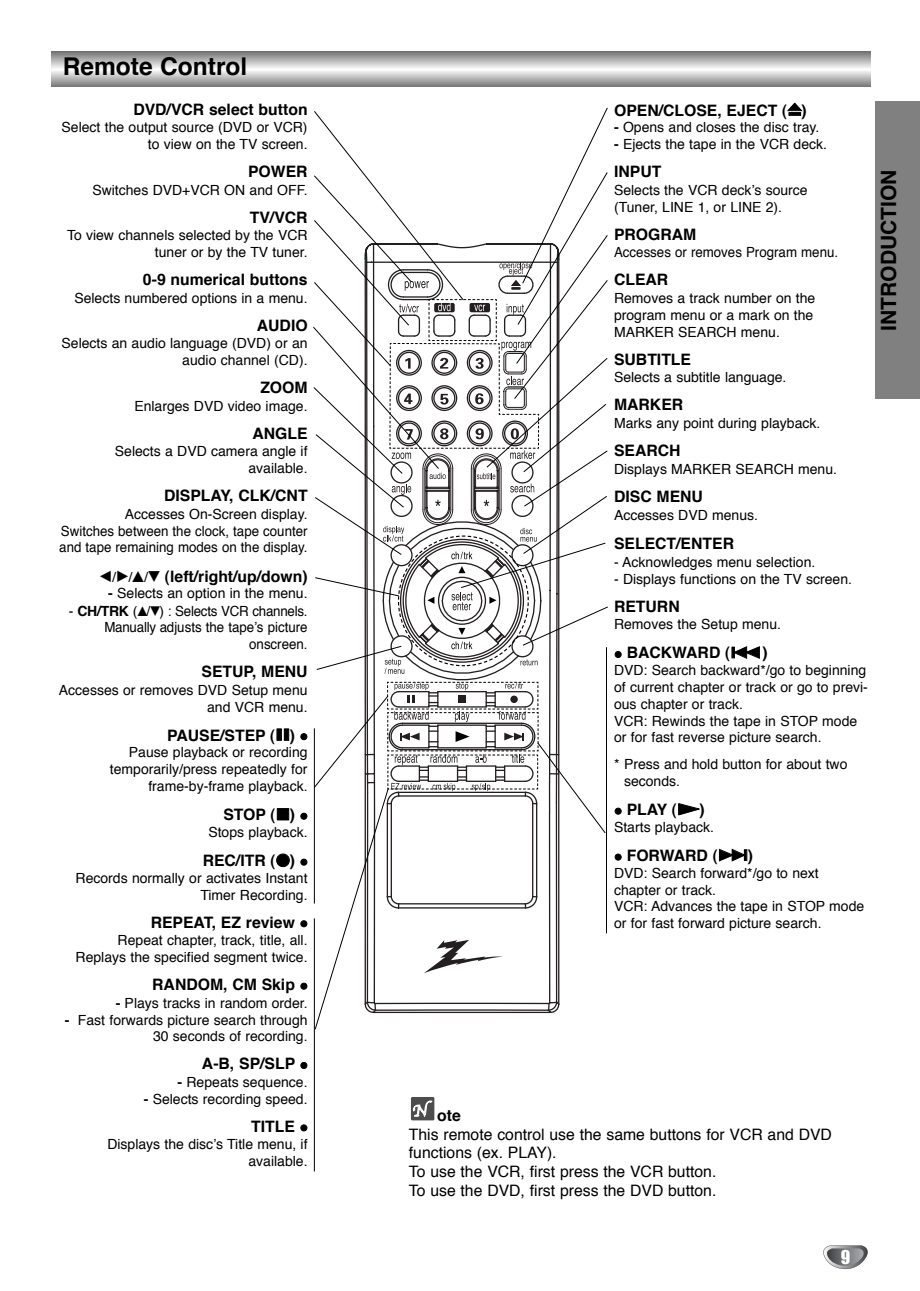
<style>
.page{position:relative;width:920px;height:1291px;background:#fff}
.page>*{position:absolute;margin:0;border:0;box-sizing:border-box;transform-origin:0 0}
.t1{font:700 24.5px "Helvetica";color:#000}
.t2{font:700 21px "Helvetica";color:#000}
.t3{font:17.5px "Impact";color:#fff}
.t4{font:700 15.75px "Helvetica";color:#000}
.t5{font:15.75px/18.9px "Helvetica";color:#000}
.t6{font:14px/16.8px "Helvetica";color:#000;text-align:right}
.t7{font:14px "Helvetica";color:#000;scale:.95 1}
.s1{font-family:"Sony PS Common";font-weight:400}
.s2{font-weight:400;font-size:14px}
.s3{font-weight:700}
.s4{font-family:"Sony PS Common"}
</style>
<div class="page">
<svg style="left:823px;top:1245px;width:45px;height:24px"></svg>
<div style="left:875px;top:101px;width:44px;height:298px;background:#808080"></div>
<svg style="left:51px;top:52px;width:819px;height:34px;background:#bbb"></svg>
<hr style="left:314px;top:918px;width:1px;height:253px;background:#000">
<svg style="left:410px;top:1097px;width:25px;height:23px"></svg>
<div style="left:411px;top:1097px;width:23px;height:23px;background:#4d4d4d"></div>
<svg style="left:412px;top:1100px;width:21px;height:17px"></svg>
<svg style="left:313px;top:107px;width:295px;height:923px"></svg>
<h1 class="t1" style="left:63px;top:56px;width:186px">Remote Control</h1>
<p class="t4" style="left:133px;top:102px;width:176px">DVD/VCR select button</p>
<p class="t6" style="left:62px;top:120px;width:247px">Select the output source (DVD or VCR) to view on the TV screen.</p>
<p class="t4" style="left:248px;top:165px;width:61px">POWER</p>
<p class="t6" style="left:92px;top:182px;width:217px">Switches DVD+VCR ON and OFF.</p>
<p class="t4" style="left:250px;top:210px;width:59px">TV/VCR</p>
<p class="t6" style="left:67px;top:228px;width:242px">To view channels selected by the VCR tuner or by the TV tuner.</p>
<p class="t4" style="left:143px;top:273px;width:166px">0-9 numerical buttons</p>
<p class="t6" style="left:74px;top:290px;width:234px">Selects numbered options in a menu.</p>
<p class="t4" style="left:257px;top:318px;width:52px">AUDIO</p>
<p class="t6" style="left:61px;top:336px;width:247px">Selects an audio language (DVD) or an audio channel (CD).</p>
<p class="t4" style="left:260px;top:381px;width:49px">ZOOM</p>
<p class="t6" style="left:134px;top:398px;width:175px">Enlarges DVD video image.</p>
<p class="t4" style="left:252px;top:427px;width:57px">ANGLE</p>
<p class="t6" style="left:115px;top:444px;width:194px">Selects a DVD camera angle if available.</p>
<p class="t4" style="left:164px;top:489px;width:145px">DISPLAY, CLK/CNT</p>
<p class="t6" style="left:59px;top:507px;width:250px;text-align:justify;text-indent:66px">Accesses On-Screen display.<br>Switches between the clock, tape counter and tape remaining modes on the display.</p>
<p class="t4" style="left:100px;top:569px;width:209px"><span class="s1">B</span><span class="s2">/</span><span class="s1">B</span><span class="s2">/</span><span class="s1">V</span><span class="s2">/</span><span class="s1">V</span> (left/right/up/down)</p>
<p class="t6" style="left:108px;top:586px;width:201px"><span class="s3">-</span> Selects an option in the menu.</p>
<p class="t6" style="left:69px;top:604px;width:240px">- <span class="s3">CH/TRK</span> (<span class="s4">V</span>/<span class="s4">V</span>) : Selects VCR channels.<br>Manually adjusts the tape’s picture onscreen.</p>
<p class="t4" style="left:201px;top:665px;width:108px">SETUP, MENU</p>
<p class="t6" style="left:59px;top:682px;width:250px">Accesses or removes DVD Setup menu and VCR menu.</p>
<p class="t4" style="left:167px;top:728px;width:129px">PAUSE/STEP (<span class="s1">X</span>)</p>
<p class="t6" style="left:110px;top:745px;width:199px">Pause playback or recording temporarily/press repeatedly for frame-by-frame playback.</p>
<p class="t4" style="left:223px;top:808px;width:73px">STOP (<span class="s1">X</span>)</p>
<p class="t6" style="left:208px;top:825px;width:101px">Stops playback.</p>
<p class="t4" style="left:202px;top:854px;width:94px">REC/ITR (<span class="s1">Z</span>)</p>
<p class="t6" style="left:76px;top:870px;width:233px">Records normally or activates Instant<br>Timer Recording.</p>
<p class="t4" style="left:151px;top:915px;width:146px">REPEAT, EZ review</p>
<p class="t6" style="left:76px;top:933px;width:233px">Repeat chapter, track, title, all.<br>Replays the specified segment twice.</p>
<p class="t4" style="left:152px;top:978px;width:144px">RANDOM, CM Skip</p>
<p class="t6" style="left:116px;top:995px;width:193px"><span class="s3">-</span> Plays tracks in random order.</p>
<p class="t6" style="left:65px;top:1012px;width:244px"><span class="s3">-</span> Fast forwards picture search through<br>30 seconds of recording.</p>
<p class="t4" style="left:202px;top:1057px;width:95px">A-B, SP/SLP</p>
<p class="t6" style="left:177px;top:1075px;width:131px"><span class="s3">-</span> Repeats sequence.</p>
<p class="t6" style="left:144px;top:1091px;width:165px"><span class="s3">-</span> Selects recording speed.</p>
<p class="t4" style="left:251px;top:1119px;width:45px">TITLE</p>
<p class="t6" style="left:107px;top:1137px;width:202px">Displays the disc’s Title menu, if available.</p>
<p class="t4" style="left:613px;top:104px;width:194px">OPEN/CLOSE, EJECT (<span class="s1">Z</span>)</p>
<p class="t6" style="left:613px;top:120px;width:207px"><span class="s3">-</span> Opens and closes the disc tray.</p>
<p class="t6" style="left:613px;top:137px;width:214px"><span class="s3">-</span> Ejects the tape in the VCR deck.</p>
<p class="t4" style="left:613px;top:165px;width:49px">INPUT</p>
<p class="t6" style="left:613px;top:183px;width:195px;text-align:left">Selects the VCR deck’s source (Tuner, LINE 1, or LINE 2).</p>
<p class="t4" style="left:613px;top:228px;width:84px">PROGRAM</p>
<p class="t7" style="left:613px;top:247px;width:237px">Accesses or removes Program menu.</p>
<p class="t4" style="left:613px;top:273px;width:56px">CLEAR</p>
<p class="t6" style="left:613px;top:291px;width:203px;text-align:left">Removes a track number on the program menu or a mark on the<br>MARKER SEARCH menu.</p>
<p class="t4" style="left:613px;top:352px;width:78px">SUBTITLE</p>
<p class="t6" style="left:613px;top:370px;width:174px">Selects a subtitle language.</p>
<p class="t4" style="left:613px;top:398px;width:71px">MARKER</p>
<p class="t6" style="left:613px;top:416px;width:208px">Marks any point during playback.</p>
<p class="t4" style="left:613px;top:444px;width:68px">SEARCH</p>
<p class="t6" style="left:613px;top:461px;width:224px">Displays MARKER SEARCH menu.</p>
<p class="t4" style="left:613px;top:489px;width:90px">DISC MENU</p>
<p class="t6" style="left:613px;top:508px;width:145px">Accesses DVD menus.</p>
<p class="t4" style="left:613px;top:537px;width:121px">SELECT/ENTER</p>
<p class="t6" style="left:613px;top:555px;width:203px">- Acknowledges menu selection.</p>
<p class="t6" style="left:613px;top:571px;width:239px">- Displays functions on the TV screen.</p>
<p class="t4" style="left:613px;top:599px;width:67px">RETURN</p>
<p class="t6" style="left:613px;top:617px;width:168px">Removes the Setup menu.</p>
<p class="t4" style="left:626px;top:646px;width:142px">BACKWARD (<span class="s1">.</span>)</p>
<p class="t6" style="left:613px;top:663px;width:255px;text-align:left">DVD: Search backward*/go to beginning of current chapter or track or go to previ&shy;ous chapter or track.<br>VCR: Rewinds the tape in STOP mode or for fast reverse picture search.</p>
<p class="t6" style="left:623px;top:757px;width:225px;text-align:left;text-indent:-10px">* Press and hold button for about two seconds.</p>
<p class="t4" style="left:626px;top:803px;width:79px">PLAY (<span class="s1">N</span>)</p>
<p class="t6" style="left:613px;top:820px;width:101px">Starts playback.</p>
<p class="t4" style="left:626px;top:849px;width:128px">FORWARD (<span class="s1">&gt;</span>)</p>
<p class="t6" style="left:613px;top:865px;width:252px;text-align:left">DVD: Search forward*/go to next chapter or track.<br>VCR: Advances the tape in STOP mode or for fast forward picture search.</p>
<h2 class="t2" style="left:879px;top:331px;width:162px;rotate:-90deg">INTRODUCTION</h2>
<p class="t4" style="left:437px;top:1108px;width:25px">ote</p>
<p class="t5" style="left:408px;top:1126px;width:424px">This remote control use the same buttons for VCR and DVD functions (ex. PLAY).<br>To use the VCR, first press the VCR button.<br>To use the DVD, first press the DVD button.</p>
<p class="t3" style="left:840px;top:1246px;width:11px">9</p>
</div>
